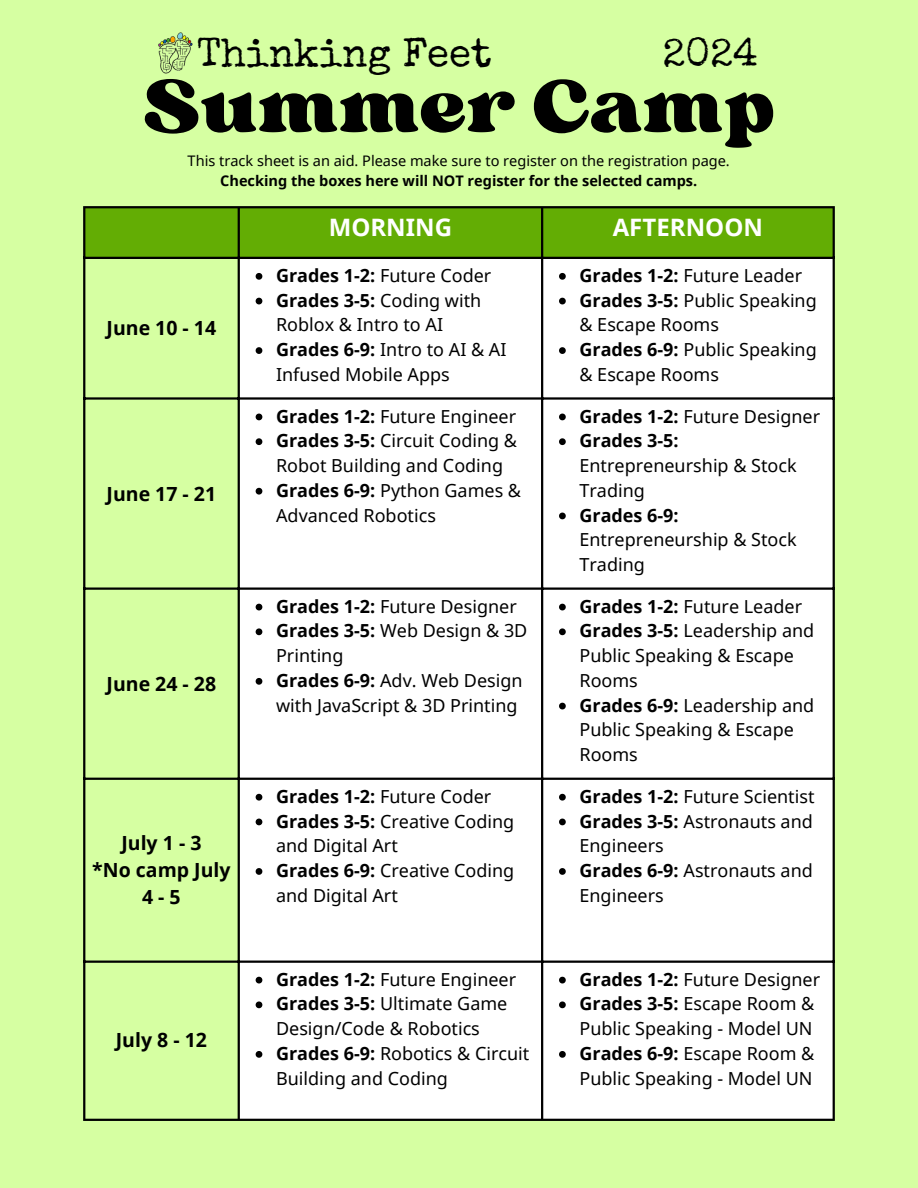
<style>
.page{position:relative;width:918px;height:1188px;background:#d6ffa2}
.page>*{position:absolute;margin:0;border:0;box-sizing:border-box;transform-origin:0 0}
.t1{font:78.15px "Sergio Trendy";color:#000}
.t2{font:40.35px "Special Elite";color:#000}
.t3{font:700 24px "Noto Sans";color:#fff}
.t4{font:700 19.5px/27px "Noto Sans";color:#000;text-align:center}
.t5{font:18px/24.8px "Noto Sans";color:#000}
.t6{font:14.55px "Noto Sans";color:#000}
.t7{font:700 14.55px "Noto Sans";color:#000}
.s1{font-weight:700}
</style>
<div class="page">
<div style="left:85px;top:208px;width:748px;height:49px;background:#63ad04"></div>
<div style="left:240px;top:259px;width:593px;height:860px;background:#fff"></div>
<svg style="left:256px;top:273px;width:6px;height:7px"></svg>
<svg style="left:256px;top:298px;width:6px;height:6px"></svg>
<svg style="left:256px;top:347px;width:6px;height:7px"></svg>
<svg style="left:559px;top:273px;width:7px;height:7px"></svg>
<svg style="left:559px;top:298px;width:7px;height:6px"></svg>
<svg style="left:559px;top:347px;width:7px;height:7px"></svg>
<svg style="left:256px;top:414px;width:6px;height:6px"></svg>
<svg style="left:256px;top:438px;width:6px;height:7px"></svg>
<svg style="left:256px;top:488px;width:6px;height:7px"></svg>
<svg style="left:559px;top:414px;width:7px;height:6px"></svg>
<svg style="left:559px;top:438px;width:7px;height:7px"></svg>
<svg style="left:559px;top:513px;width:7px;height:6px"></svg>
<svg style="left:256px;top:604px;width:6px;height:6px"></svg>
<svg style="left:256px;top:628px;width:6px;height:7px"></svg>
<svg style="left:256px;top:678px;width:6px;height:7px"></svg>
<svg style="left:559px;top:604px;width:7px;height:6px"></svg>
<svg style="left:559px;top:628px;width:7px;height:7px"></svg>
<svg style="left:559px;top:703px;width:7px;height:6px"></svg>
<svg style="left:256px;top:794px;width:6px;height:7px"></svg>
<svg style="left:256px;top:819px;width:6px;height:6px"></svg>
<svg style="left:256px;top:868px;width:6px;height:7px"></svg>
<svg style="left:559px;top:794px;width:7px;height:7px"></svg>
<svg style="left:559px;top:819px;width:7px;height:6px"></svg>
<svg style="left:559px;top:868px;width:7px;height:7px"></svg>
<svg style="left:256px;top:977px;width:6px;height:6px"></svg>
<svg style="left:256px;top:1001px;width:6px;height:7px"></svg>
<svg style="left:256px;top:1051px;width:6px;height:7px"></svg>
<svg style="left:559px;top:977px;width:7px;height:6px"></svg>
<svg style="left:559px;top:1001px;width:7px;height:7px"></svg>
<svg style="left:559px;top:1051px;width:7px;height:7px"></svg>
<hr style="left:83px;top:208px;width:2px;height:911px;background:#000">
<hr style="left:238px;top:208px;width:2px;height:911px;background:#000">
<hr style="left:541px;top:208px;width:2px;height:911px;background:#000">
<hr style="left:833px;top:208px;width:2px;height:911px;background:#000">
<hr style="left:83px;top:206px;width:752px;height:2px;background:#000">
<hr style="left:83px;top:257px;width:752px;height:2px;background:#000">
<hr style="left:83px;top:397px;width:752px;height:3px;background:#000">
<hr style="left:83px;top:587px;width:752px;height:3px;background:#000">
<hr style="left:83px;top:778px;width:752px;height:2px;background:#000">
<hr style="left:83px;top:961px;width:752px;height:2px;background:#000">
<hr style="left:83px;top:1119px;width:752px;height:2px;background:#000">
<img style="left:158px;top:32px;width:35px;height:42px">
<p class="t2" style="left:197px;top:38px;width:296px">Thinking Feet</p>
<p class="t2" style="left:662px;top:38px;width:97px">2024</p>
<p class="t1" style="left:144px;top:57px;width:632px">Summer Camp</p>
<p class="t6" style="left:188px;top:151px;width:544px">This track sheet is an aid. Please make sure to register on the registration page.</p>
<p class="t7" style="left:220px;top:170px;width:479px">Checking the boxes here will NOT register for the selected camps.</p>
<p class="t4" style="left:107px;top:314px;width:111px">June 10 - 14</p>
<p class="t4" style="left:107px;top:480px;width:111px">June 17 - 21</p>
<p class="t4" style="left:107px;top:670px;width:111px">June 24 - 28</p>
<p class="t4" style="left:121px;top:829px;width:82px">July 1 - 3</p>
<p class="t4" style="left:92px;top:856px;width:140px">*No camp July<br>4 - 5</p>
<p class="t4" style="left:116px;top:1026px;width:93px">July 8 - 12</p>
<p class="t3" style="left:329px;top:211px;width:125px">MORNING</p>
<p class="t3" style="left:613px;top:211px;width:152px">AFTERNOON</p>
<p class="t5" style="left:276px;top:263px;width:217px"><span class="s1">Grades 1-2:</span> Future Coder</p>
<p class="t5" style="left:276px;top:287px;width:207px"><span class="s1">Grades 3-5:</span> Coding with<br>Roblox &amp; Intro to AI</p>
<p class="t5" style="left:276px;top:337px;width:232px"><span class="s1">Grades 6-9:</span> Intro to AI &amp; AI<br>Infused Mobile Apps</p>
<p class="t5" style="left:276px;top:403px;width:242px"><span class="s1">Grades 1-2:</span> Future Engineer</p>
<p class="t5" style="left:276px;top:428px;width:243px"><span class="s1">Grades 3-5:</span> Circuit Coding &amp;<br>Robot Building and Coding</p>
<p class="t5" style="left:276px;top:477px;width:247px"><span class="s1">Grades 6-9:</span> Python Games &amp;<br>Advanced Robotics</p>
<p class="t5" style="left:276px;top:593px;width:242px"><span class="s1">Grades 1-2:</span> Future Designer</p>
<p class="t5" style="left:276px;top:618px;width:253px"><span class="s1">Grades 3-5:</span> Web Design &amp; 3D<br>Printing</p>
<p class="t5" style="left:276px;top:668px;width:248px"><span class="s1">Grades 6-9:</span> Adv. Web Design with JavaScript &amp; 3D Printing</p>
<p class="t5" style="left:276px;top:783px;width:217px"><span class="s1">Grades 1-2:</span> Future Coder</p>
<p class="t5" style="left:276px;top:808px;width:240px"><span class="s1">Grades 3-5:</span> Creative Coding and Digital Art</p>
<p class="t5" style="left:276px;top:858px;width:240px"><span class="s1">Grades 6-9:</span> Creative Coding and Digital Art</p>
<p class="t5" style="left:276px;top:966px;width:242px"><span class="s1">Grades 1-2:</span> Future Engineer</p>
<p class="t5" style="left:276px;top:991px;width:233px"><span class="s1">Grades 3-5:</span> Ultimate Game<br>Design/Code &amp; Robotics</p>
<p class="t5" style="left:276px;top:1041px;width:255px"><span class="s1">Grades 6-9:</span> Robotics &amp; Circuit<br>Building and Coding</p>
<p class="t5" style="left:579px;top:263px;width:224px"><span class="s1">Grades 1-2:</span> Future Leader</p>
<p class="t5" style="left:579px;top:287px;width:239px"><span class="s1">Grades 3-5:</span> Public Speaking &amp; Escape Rooms</p>
<p class="t5" style="left:579px;top:337px;width:239px"><span class="s1">Grades 6-9:</span> Public Speaking &amp; Escape Rooms</p>
<p class="t5" style="left:579px;top:403px;width:242px"><span class="s1">Grades 1-2:</span> Future Designer</p>
<p class="t5" style="left:579px;top:428px;width:219px"><span class="s1">Grades 3-5:<br></span>Entrepreneurship &amp; Stock<br>Trading</p>
<p class="t5" style="left:579px;top:502px;width:219px"><span class="s1">Grades 6-9:<br></span>Entrepreneurship &amp; Stock<br>Trading</p>
<p class="t5" style="left:579px;top:593px;width:224px"><span class="s1">Grades 1-2:</span> Future Leader</p>
<p class="t5" style="left:579px;top:618px;width:236px"><span class="s1">Grades 3-5:</span> Leadership and<br>Public Speaking &amp; Escape<br>Rooms</p>
<p class="t5" style="left:579px;top:692px;width:236px"><span class="s1">Grades 6-9:</span> Leadership and<br>Public Speaking &amp; Escape<br>Rooms</p>
<p class="t5" style="left:579px;top:783px;width:237px"><span class="s1">Grades 1-2:</span> Future Scientist</p>
<p class="t5" style="left:579px;top:808px;width:235px"><span class="s1">Grades 3-5:</span> Astronauts and<br>Engineers</p>
<p class="t5" style="left:579px;top:858px;width:235px"><span class="s1">Grades 6-9:</span> Astronauts and<br>Engineers</p>
<p class="t5" style="left:579px;top:966px;width:242px"><span class="s1">Grades 1-2:</span> Future Designer</p>
<p class="t5" style="left:579px;top:991px;width:236px"><span class="s1">Grades 3-5:</span> Escape Room &amp;<br>Public Speaking - Model UN</p>
<p class="t5" style="left:579px;top:1041px;width:236px"><span class="s1">Grades 6-9:</span> Escape Room &amp;<br>Public Speaking - Model UN</p>
</div>
